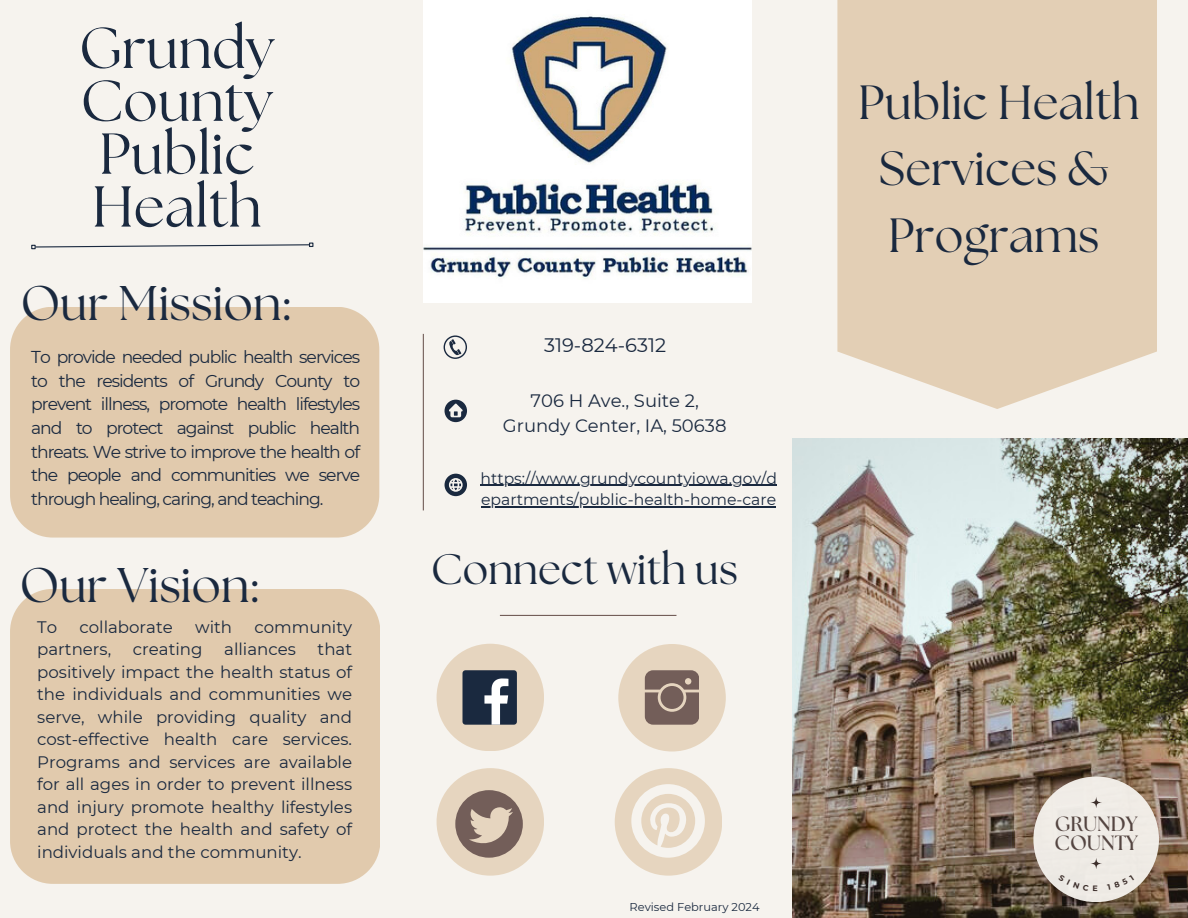
<style>
.page{position:relative;width:1188px;height:918px;background:#f6f3ee}
.page>*{position:absolute;margin:0;border:0;box-sizing:border-box;transform-origin:0 0}
.t1{font:57.45px/52.8px "The Seasons";color:#1a293f;text-align:center}
.t2{font:48.6px "The Seasons";color:#1a293f}
.t3{font:48px/66.3px "The Seasons";color:#1a293f;text-align:center}
.t4{font:42.6px "The Seasons";color:#1a293f}
.t5{font:700 20.55px/19.6px "The Seasons";color:#544541}
.t6{font:19.5px "Montserrat";color:#1a293f}
.t7{font:18px/24.8px "Montserrat";color:#1a293f;text-align:center}
.t8{font:17.25px/23.7px "Montserrat";letter-spacing:-.06em;color:#1a293f;text-align:justify}
.t9{font:16.65px/22.5px "Montserrat";color:#1a293f;text-align:justify}
.t10{font:15.6px "Montserrat";color:#1a293f}
.t11{font:11.4px "Montserrat";color:#1a293f}
</style>
<div class="page">
<img style="left:423px;top:0;width:329px;height:303px">
<svg style="left:444px;top:335px;width:23px;height:24px"></svg>
<svg style="left:445px;top:474px;width:22px;height:22px"></svg>
<svg style="left:445px;top:400px;width:22px;height:22px"></svg>
<hr style="left:423px;top:334px;width:1px;height:176px;background:#735e59">
<img style="left:792px;top:438px;width:396px;height:480px">
<div style="left:1033px;top:777px;width:126px;height:125px;background:#efebe5;border-radius:50%"></div>
<svg style="left:1091px;top:797px;width:11px;height:11px"></svg>
<div style="left:10px;top:307px;width:369px;height:231px;background:#e1caad"></div>
<div style="left:10px;top:589px;width:370px;height:295px;background:#e1caad"></div>
<hr style="left:500px;top:615px;width:176px;height:1px;background:#735e59">
<div style="left:437px;top:644px;width:107px;height:107px;background:#e6d5bf;border-radius:50%"></div>
<div style="left:463px;top:670px;width:54px;height:54px;background:#1a293f;border-radius:3px"></div>
<svg style="left:484px;top:678px;width:24px;height:46px"></svg>
<div style="left:618px;top:644px;width:108px;height:108px;background:#e6d5bf;border-radius:50%"></div>
<div style="left:437px;top:768px;width:107px;height:108px;background:#e6d5bf;border-radius:50%"></div>
<div style="left:615px;top:768px;width:107px;height:108px;background:#e6d5bf;border-radius:50%"></div>
<svg style="left:31px;top:243px;width:282px;height:6px"></svg>
<svg style="left:455px;top:790px;width:68px;height:68px"></svg>
<svg style="left:645px;top:670px;width:54px;height:54px;background:#826e66"></svg>
<svg style="left:631px;top:784px;width:73px;height:73px"></svg>
<svg style="left:837px;top:0;width:320px;height:409px;background:#e5d2bb"></svg>
<hr style="left:480px;top:485px;width:297px;height:1px;background:#1a293f">
<hr style="left:481px;top:506px;width:295px;height:1px;background:#1a293f">
<svg style="left:1058px;top:858px;width:76px;height:33px"></svg>
<h1 class="t1" style="left:79px;top:25px;width:197px">Grundy<br>County<br>Public<br>Health</h1>
<h2 class="t2" style="left:21px;top:281px;width:271px">Our Mission:</h2>
<p class="t8" style="left:31px;top:345px;width:331px">To provide needed public health services to the residents of Grundy County to prevent illness, promote health lifestyles and to protect against public health threats. We strive to improve the health of the people and communities we serve through healing, caring, and teaching.</p>
<p class="t2" style="left:20px;top:563px;width:239px">Our Vision:</p>
<p class="t9" style="left:37px;top:616px;width:21px">To</p>
<p class="t9" style="left:79px;top:616px;width:95px">collaborate</p>
<p class="t9" style="left:195px;top:616px;width:39px">with</p>
<p class="t9" style="left:254px;top:616px;width:99px">community</p>
<p class="t9" style="left:37px;top:638px;width:76px">partners,</p>
<p class="t9" style="left:133px;top:638px;width:71px">creating</p>
<p class="t9" style="left:224px;top:638px;width:73px">alliances</p>
<p class="t9" style="left:37px;top:638px;width:316px;text-indent:280px">that positively impact the health status of the individuals and communities we serve, while providing quality and cost-effective health care services.<br>Programs and services are available for all ages in order to prevent illness and injury promote healthy lifestyles and protect the health and safety of individuals and the community.</p>
<h2 class="t6" style="left:544px;top:334px;width:124px">319-824-6312</h2>
<p class="t7" style="left:503px;top:388px;width:225px">706 H Ave., Suite 2,<br>Grundy Center, IA, 50638</p>
<h4 class="t10" style="left:480px;top:469px;width:298px">https://www.grundycountyiowa.gov/d</h4>
<p class="t10" style="left:481px;top:490px;width:296px">epartments/public-health-home-care</p>
<h2 class="t4" style="left:431px;top:550px;width:308px">Connect with us</h2>
<p class="t11" style="left:630px;top:900px;width:131px">Revised February 2024</p>
<p class="t3" style="left:858px;top:72px;width:283px">Public Health<br>Services &amp;<br>Programs</p>
<h6 class="t5" style="left:1055px;top:815px;width:85px">GRUNDY<br>COUNTY</h6>
</div>
